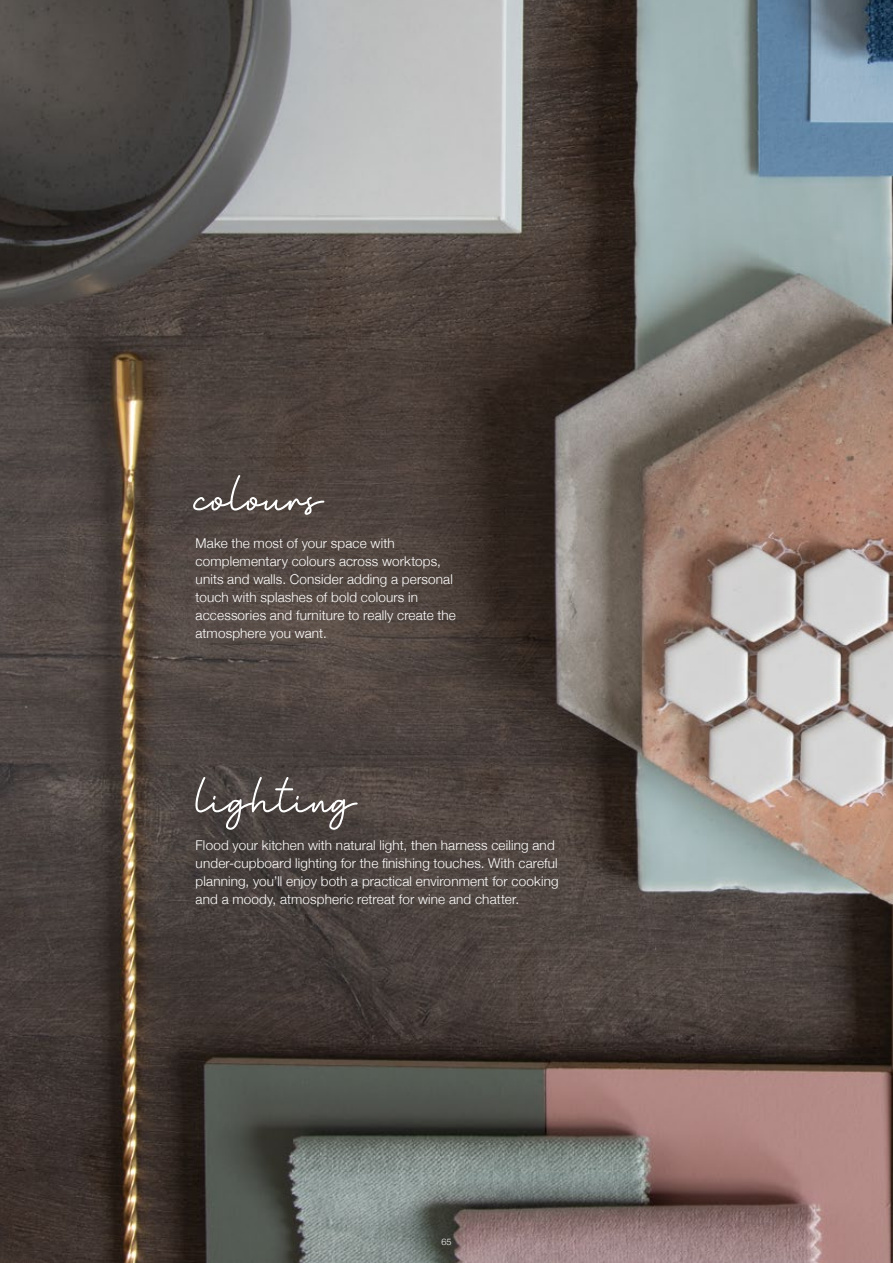
<style>
.page{position:relative;width:893px;height:1263px;background:#fff}
.page>*{position:absolute;margin:0;border:0;box-sizing:border-box;transform-origin:0 0}
.t1{font:72px "Baginda Script";color:#fff}
.t2{font:300 13.5px/18px "Helvetica Neue";letter-spacing:.01em;color:#fff}
.t3{font:300 9px "Helvetica Neue";color:#fff}
</style>
<div class="page">
<img style="left:0;top:0;width:893px;height:1263px">
<h1 class="t1" style="left:196px;top:459px;width:129px">colours</h1>
<p class="t2" style="left:196px;top:533px;width:262px">Make the most of your space with complementary colours across worktops, units and walls. Consider adding a personal touch with splashes of bold colours in accessories and furniture to really create the atmosphere you want.</p>
<h1 class="t1" style="left:196px;top:761px;width:163px">lighting</h1>
<p class="t2" style="left:196px;top:835px;width:365px">Flood your kitchen with natural light, then harness ceiling and under-cupboard lighting for the finishing touches. With careful planning, you’ll enjoy both a practical environment for cooking and a moody, atmospheric retreat for wine and chatter.</p>
<p class="t3" style="left:441px;top:1234px;width:12px">65</p>
</div>
